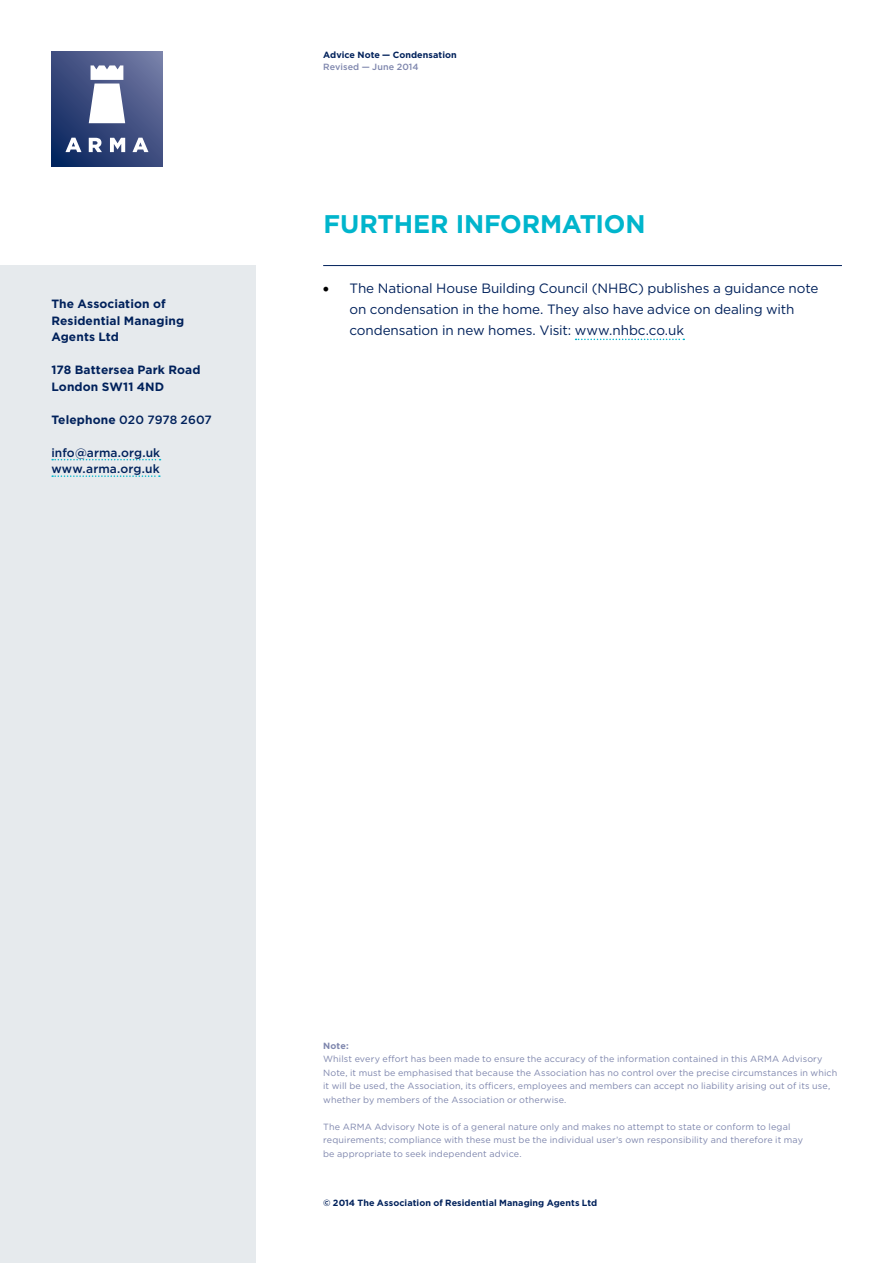
<style>
.page{position:relative;width:893px;height:1263px;background:#fff}
.page>*{position:absolute;margin:0;border:0;box-sizing:border-box;transform-origin:0 0}
.t1{font:700 25.5px "Gotham";letter-spacing:-.005em;color:#00b5cc}
.t2{font:13.5px/21px "Gotham";letter-spacing:-.01em;color:#00215b}
.t3{font:700 12px/16.5px "Gotham";letter-spacing:.01em;color:#00215b}
.t4{font:500 12px/16.5px "Gotham";letter-spacing:.005em;color:#00215b}
.t5{font:9px/13.5px "Gotham";letter-spacing:.015em;color:#7e86ad}
.t6{font:700 9px "Gotham";letter-spacing:.01em;color:#00215b}
.t7{font:500 9px "Gotham";letter-spacing:.01em;color:#7e86ad}
.t8{font:700 9px "Gotham";color:#7e86ad}
.s1{font-weight:700}
.s2{font-family:"Minion Pro";font-size:18px;color:#000}
</style>
<div class="page">
<div style="left:0;top:266px;width:255px;height:997px;background:#e6eaed"></div>
<svg style="left:52px;top:459px;width:109px;height:1px"></svg>
<svg style="left:52px;top:475px;width:108px;height:2px"></svg>
<svg style="left:576px;top:339px;width:108px;height:1px"></svg>
<hr style="left:323px;top:265px;width:519px;height:1px;background:#00215b">
<svg style="left:51px;top:51px;width:112px;height:116px;background:#3e4e80"></svg>
<svg style="left:65px;top:65px;width:83px;height:87px"></svg>
<h3 class="t3" style="left:51px;top:296px;width:134px">The Association of<br>Residential Managing<br>Agents Ltd</h3>
<h3 class="t3" style="left:51px;top:362px;width:151px">178 Battersea Park Road<br>London SW11 4ND</h3>
<h3 class="t4" style="left:51px;top:411px;width:162px"><span class="s1">Telephone</span> 020 7978 2607</h3>
<h3 class="t4" style="left:51px;top:444px;width:110px">info@arma.org.uk www.arma.org.uk</h3>
<p class="t6" style="left:323px;top:49px;width:135px">Advice Note — Condensation</p>
<p class="t7" style="left:323px;top:61px;width:97px">Revised — June 2014</p>
<h1 class="t1" style="left:324px;top:207px;width:323px">FURTHER INFORMATION</h1>
<h2 class="t2" style="left:349px;top:277px;width:470px;text-indent:-27px"><span class="s2">•</span> The National House Building Council (NHBC) publishes a guidance note on condensation in the home. They also have advice on dealing with condensation in new homes. Visit: www.nhbc.co.uk</h2>
<p class="t8" style="left:323px;top:1039px;width:27px">Note:</p>
<p class="t5" style="left:323px;top:1052px;width:516px">Whilst every effort has been made to ensure the accuracy of the information contained in this ARMA Advisory Note, it must be emphasised that because the Association has no control over the precise circumstances in which it will be used, the Association, its officers, employees and members can accept no liability arising out of its use, whether by members of the Association or otherwise.</p>
<p class="t5" style="left:323px;top:1119px;width:481px">The ARMA Advisory Note is of a general nature only and makes no attempt to state or conform to legal requirements; compliance with these must be the individual user’s own responsibility and therefore it may be appropriate to seek independent advice.</p>
<p class="t6" style="left:323px;top:1197px;width:276px">© 2014 The Association of Residential Managing Agents Ltd</p>
</div>
